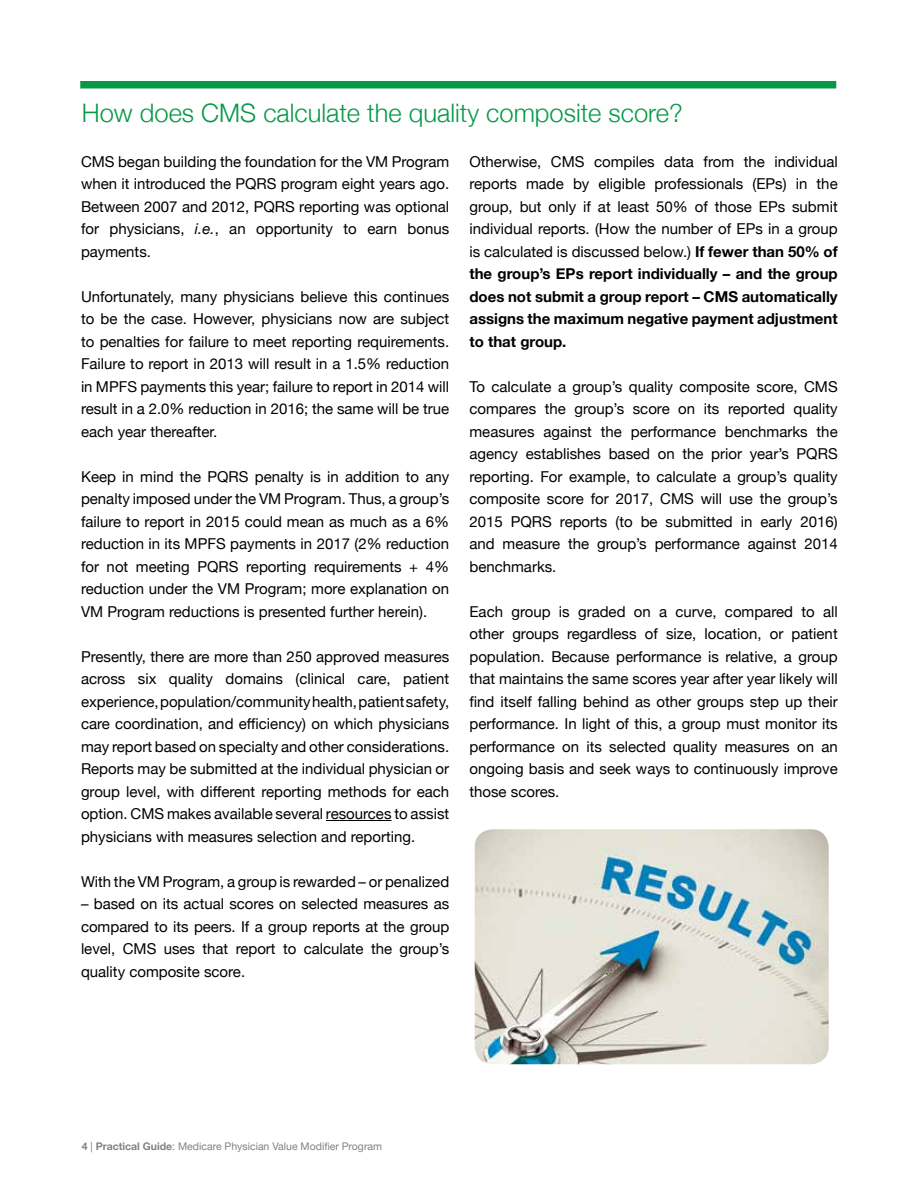
<style>
.page{position:relative;width:918px;height:1188px;background:#fff}
.page>*{position:absolute;margin:0;border:0;box-sizing:border-box;transform-origin:0 0}
.t1{font:300 25.5px "Helvetica Neue";color:#069948}
.t2{font:15px/22.5px "Helvetica Neue";color:#000;text-align:justify}
.t3{font:10.5px "Helvetica Neue";color:#808285}
.s1{font-style:italic}
.s2{font-weight:700}
</style>
<div class="page">
<hr style="left:326px;top:820px;width:66px;height:1px;background:#000">
<div style="left:80px;top:81px;width:756px;height:7px;background:#069948"></div>
<img style="left:475px;top:829px;width:354px;height:235px">
<h1 class="t1" style="left:82px;top:92px;width:603px">How does CMS calculate the quality composite score?</h1>
<p class="t2" style="left:81px;top:151px;width:370px">CMS began building the foundation for the VM Program when it introduced the PQRS program eight years ago.<br>Between 2007 and 2012, PQRS reporting was optional for physicians, <span class="s1">i.e.</span>, an opportunity to earn bonus payments.</p>
<p class="t2" style="left:81px;top:286px;width:370px">Unfortunately, many physicians believe this continues to be the case. However, physicians now are subject to penalties for failure to meet reporting requirements.<br>Failure to report in 2013 will result in a 1.5% reduction in MPFS payments this year; failure to report in 2014 will result in a 2.0% reduction in 2016; the same will be true each year thereafter.</p>
<p class="t2" style="left:81px;top:466px;width:370px">Keep in mind the PQRS penalty is in addition to any penalty imposed under the VM Program. Thus, a group’s failure to report in 2015 could mean as much as a 6% reduction in its MPFS payments in 2017 (2% reduction for not meeting PQRS reporting requirements + 4% reduction under the VM Program; more explanation on VM Program reductions is presented further herein).</p>
<p class="t2" style="left:81px;top:646px;width:370px">Presently, there are more than 250 approved measures across six quality domains (clinical care, patient experience, population/community health, patient safety, care coordination, and efficiency) on which physicians may report based on specialty and other considerations.<br>Reports may be submitted at the individual physician or group level, with different reporting methods for each option. CMS makes available several resources to assist physicians with measures selection and reporting.</p>
<p class="t2" style="left:81px;top:871px;width:370px">With the VM Program, a group is rewarded – or penalized</p>
<p class="t2" style="left:81px;top:893px;width:370px">– based on its actual scores on selected measures as compared to its peers. If a group reports at the group level, CMS uses that report to calculate the group’s quality composite score.</p>
<p class="t2" style="left:469px;top:151px;width:370px">Otherwise, CMS compiles data from the individual reports made by eligible professionals (EPs) in the group, but only if at least 50% of those EPs submit individual reports. (How the number of EPs in a group is calculated is discussed below.) <span class="s2">If fewer than 50% of the group’s EPs report individually – and the group does not submit a group report – CMS automatically assigns the maximum negative payment adjustment to that group.</span></p>
<p class="t2" style="left:469px;top:376px;width:370px">To calculate a group’s quality composite score, CMS compares the group’s score on its reported quality measures against the performance benchmarks the agency establishes based on the prior year’s PQRS reporting. For example, to calculate a group’s quality composite score for 2017, CMS will use the group’s 2015 PQRS reports (to be submitted in early 2016) and measure the group’s performance against 2014 benchmarks.</p>
<p class="t2" style="left:469px;top:601px;width:370px">Each group is graded on a curve, compared to all other groups regardless of size, location, or patient population. Because performance is relative, a group that maintains the same scores year after year likely will find itself falling behind as other groups step up their performance. In light of this, a group must monitor its performance on its selected quality measures on an ongoing basis and seek ways to continuously improve those scores.</p>
<p class="t3" style="left:82px;top:1139px;width:302px"><span class="s2">4</span> | <span class="s2">Practical Guide</span>: Medicare Physician Value Modifier Program</p>
</div>
